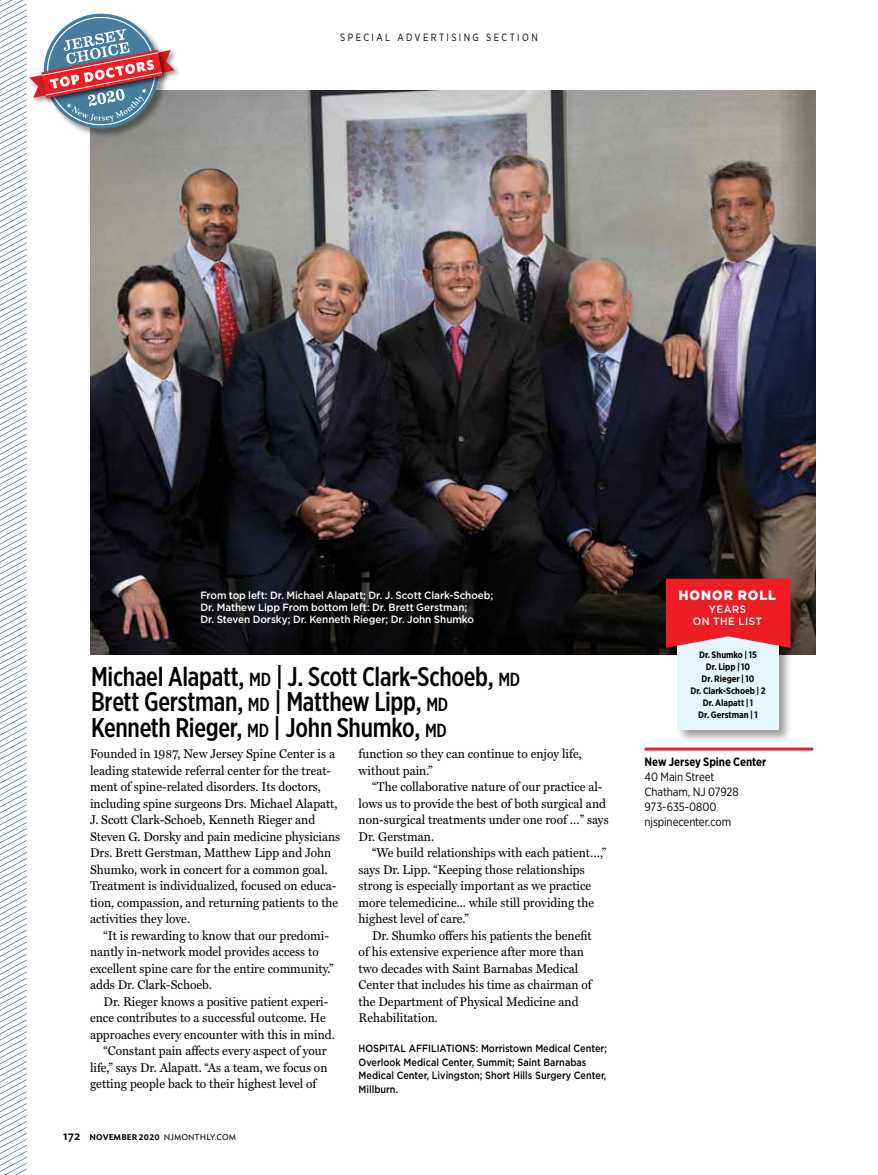
<style>
.page{position:relative;width:878px;height:1175px;background:#fff}
.page>*{position:absolute;margin:0;border:0;box-sizing:border-box;transform-origin:0 0}
.t1{font:500 27px/25.5px "Gotham X Narrow";letter-spacing:-.01em;color:#000}
.t2{font:900 13.5px "Gotham";letter-spacing:.07em;color:#fff;scale:.95 1}
.t3{font:12.75px/16.5px "Miller Text";color:#000;scale:.95 1}
.t4{font:12px/15px "Gotham Narrow";letter-spacing:-.015em;color:#000;scale:.95 1}
.t5{font:700 12px "Gotham Narrow";color:#000;scale:.94 1}
.t6{font:500 10.5px/13.5px "Gotham";color:#000;scale:.87 1}
.t7{font:500 10.5px/12px "Gotham";letter-spacing:-.005em;color:#fff;scale:.95 1}
.t8{font:10.5px "Gotham Narrow";letter-spacing:.255em;color:#000;scale:.9 1}
.t9{font:500 10.5px/12px "Gotham";letter-spacing:.05em;color:#fff;text-align:center;scale:.95 1}
.t10{font:700 9.3px/12px "Gotham Narrow";color:#000;text-align:center;scale:.95 1}
.t11{font:8.25px "Ideal Sans";letter-spacing:.005em;color:#000}
.s1{font-size:18.9px}
.s2{font-weight:500;font-size:12.75px}
.s3{font-weight:600}
</style>
<div class="page">
<hr style="left:644px;top:747px;width:169px;height:3px;background:#ed1d24">
<img style="left:175px;top:90px;width:640px;height:564px">
<div style="left:675px;top:628px;width:117px;height:115px;background:#000;opacity:.4"></div>
<div style="left:677px;top:630px;width:101px;height:99px;background:#e4f5fd"></div>
<svg style="left:666px;top:579px;width:124px;height:69px;background:#eb2e35"></svg>
<div style="left:28px;top:48px;width:153px;height:57px;background:#000;opacity:.4"></div>
<svg style="left:0;top:0;width:175px;height:1175px"></svg>
<p class="t8" style="left:340px;top:30px;width:221px">SPECIAL ADVERTISING SECTION</p>
<p class="t7" style="left:200px;top:589px;width:310px">From top left: Dr. Michael Alapatt; Dr. J. Scott Clark-Schoeb;<br>Dr. Mathew Lipp From bottom left: Dr. Brett Gerstman;<br>Dr. Steven Dorsky; Dr. Kenneth Rieger; Dr. John Shumko</p>
<h1 class="t1" style="left:91px;top:663px;width:430px">Michael Alapatt, <span class="s1">MD</span> | J. Scott Clark-Schoeb, <span class="s1">MD<br></span>Brett Gerstman, <span class="s1">MD</span> | Matthew Lipp, <span class="s1">MD<br></span>Kenneth Rieger, <span class="s1">MD</span> | John Shumko, <span class="s1">MD</span></h1>
<p class="t3" style="left:90px;top:745px;width:265px">Founded in 1987, New Jersey Spine Center is a leading statewide referral center for the treat&shy;ment of spine-related disorders. Its doctors, including spine surgeons Drs. Michael Alapatt, J. Scott Clark-Schoeb, Kenneth Rieger and Steven G. Dorsky and pain medicine physicians Drs. Brett Gerstman, Matthew Lipp and John Shumko, work in concert for a common goal.<br>Treatment is individualized, focused on educa&shy;tion, compassion, and returning patients to the activities they love.</p>
<p class="t3" style="left:90px;top:927px;width:258px;text-indent:14px">“It is rewarding to know that our predomi&shy;nantly in-network model provides access to excellent spine care for the entire community.” adds Dr. Clark-Schoeb.</p>
<p class="t3" style="left:104px;top:993px;width:238px">Dr. Rieger knows a positive patient experi-</p>
<p class="t3" style="left:90px;top:1009px;width:249px">ence contributes to a successful outcome. He</p>
<p class="t3" style="left:90px;top:1026px;width:259px">approaches every encounter with this in mind.</p>
<p class="t3" style="left:104px;top:1042px;width:236px">“Constant pain affects every aspect of your</p>
<p class="t3" style="left:90px;top:1059px;width:251px">life,” says Dr. Alapatt. “As a team, we focus on</p>
<p class="t3" style="left:90px;top:1075px;width:240px">getting people back to their highest level of</p>
<p class="t11" style="left:63px;top:1130px;width:175px"><span class="s2">172</span> <span class="s3">NOVEMBER 2020</span> NJMONTHLY.COM</p>
<p class="t3" style="left:358px;top:745px;width:236px">function so they can continue to enjoy life, without pain.”</p>
<p class="t3" style="left:358px;top:778px;width:265px;text-indent:14px">“The collaborative nature of our practice al&shy;lows us to provide the best of both surgical and non-surgical treatments under one roof …” says Dr. Gerstman.</p>
<p class="t3" style="left:358px;top:844px;width:262px;text-indent:14px">“We build relationships with each patient…,” says Dr. Lipp. “Keeping those relationships strong is especially important as we practice more telemedicine... while still providing the highest level of care.”</p>
<p class="t3" style="left:358px;top:927px;width:247px;text-indent:14px">Dr. Shumko offers his patients the benefit of his extensive experience after more than two decades with Saint Barnabas Medical Center that includes his time as chairman of the Department of Physical Medicine and Rehabilitation.</p>
<p class="t6" style="left:358px;top:1041px;width:287px">HOSPITAL AFFILIATIONS: Morristown Medical Center; Overlook Medical Center, Summit; Saint Barnabas Medical Center, Livingston; Short Hills Surgery Center, Millburn.</p>
<p class="t2" style="left:679px;top:585px;width:104px">HONOR ROLL</p>
<p class="t9" style="left:692px;top:603px;width:74px">YEARS<br>ON THE LIST</p>
<p class="t10" style="left:690px;top:648px;width:80px">Dr. Shumko | 15<br>Dr. Lipp | 10<br>Dr. Rieger | 10<br>Dr. Clark-Schoeb | 2<br>Dr. Alapatt | 1<br>Dr. Gerstman | 1</p>
<p class="t5" style="left:644px;top:754px;width:131px">New Jersey Spine Center</p>
<p class="t4" style="left:644px;top:769px;width:100px">40 Main Street<br>Chatham, NJ 07928<br>973-635-0800 njspinecenter.com</p>
</div>
